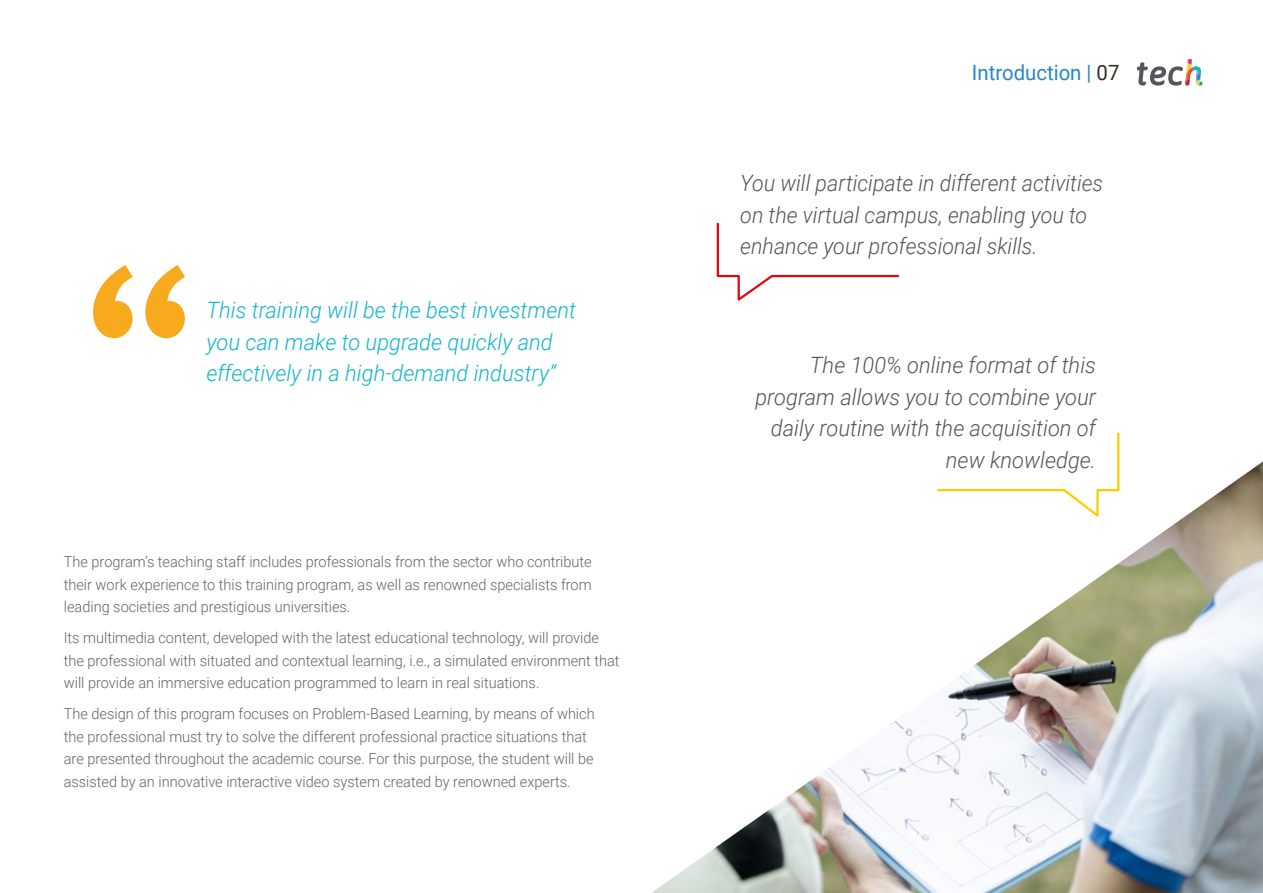
<style>
.page{position:relative;width:1263px;height:893px;background:#fff}
.page>*{position:absolute;margin:0;border:0;box-sizing:border-box;transform-origin:0 0}
.t1{font:italic 300 22.5px/31.5px "Roboto";color:#52555b;scale:.95 1}
.t2{font:italic 300 22.5px/31.5px "Roboto";color:#52555b;text-align:right}
.t3{font:italic 300 22.5px/31.5px "Roboto";color:#0fb6cf}
.t4{font:21px "Roboto";color:#2488c9}
.t5{font:300 15px/22.5px "Roboto";color:#61646a}
.s1{color:#312e20}
</style>
<div class="page">
<svg style="left:93px;top:265px;width:92px;height:73px"></svg>
<svg style="left:1137px;top:59px;width:65px;height:27px"></svg>
<svg style="left:1117px;top:432px;width:3px;height:29px"></svg>
<svg style="left:716px;top:223px;width:183px;height:78px"></svg>
<img style="left:651px;top:461px;width:612px;height:432px">
<h1 class="t3" style="left:206px;top:294px;width:371px">This training will be the best investment you can make to upgrade quickly and effectively in a high-demand industry”</h1>
<p class="t5" style="left:64px;top:550px;width:529px;text-align:justify">The program’s teaching staff includes professionals from the sector who contribute their work experience to this training program, as well as renowned specialists from leading societies and prestigious universities.</p>
<p class="t5" style="left:64px;top:626px;width:557px">Its multimedia content, developed with the latest educational technology, will provide the professional with situated and contextual learning, i.e., a simulated environment that will provide an immersive education programmed to learn in real situations.</p>
<p class="t5" style="left:64px;top:702px;width:532px">The design of this program focuses on Problem-Based Learning, by means of which the professional must try to solve the different professional practice situations that are presented throughout the academic course. For this purpose, the student will be assisted by an innovative interactive video system created by renowned experts.</p>
<h2 class="t4" style="left:972px;top:57px;width:149px">Introduction | <span class="s1">07</span></h2>
<h1 class="t1" style="left:740px;top:167px;width:383px">You will participate in different activities on the virtual campus, enabling you to enhance your professional skills.</h1>
<h1 class="t2" style="left:755px;top:349px;width:342px">The 100% online format of this program allows you to combine your daily routine with the acquisition of new knowledge.</h1>
</div>
